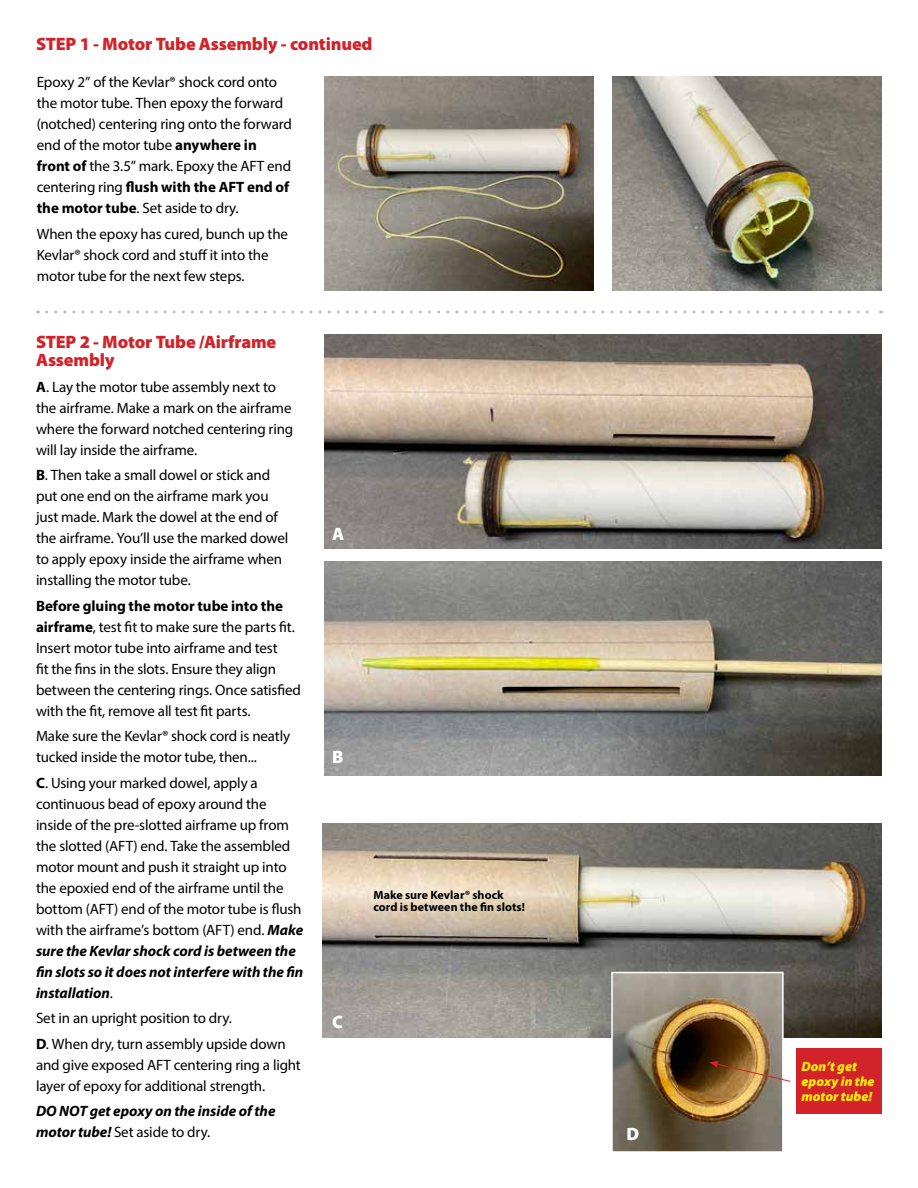
<style>
.page{position:relative;width:918px;height:1188px;background:#fff}
.page>*{position:absolute;margin:0;border:0;box-sizing:border-box;transform-origin:0 0}
.t1{font:900 18px/18px "Myriad Pro";letter-spacing:-.01em;color:#d2232a}
.t2{font:900 18px "Myriad Pro";color:#fff}
.t3{font:15px/21px "Myriad Pro";letter-spacing:-.01em;color:#000}
.t4{font:italic 700 15px/21px "Myriad Pro";letter-spacing:-.005em;color:#000}
.t5{font:italic 900 13.5px/15px "Myriad Pro";letter-spacing:.005em;color:#fff200}
.t6{font:700 12px/12px "Myriad Pro";letter-spacing:.005em;color:#000}
.s1{font-weight:700}
.s2{font-weight:700;font-style:italic}
.s3{font-weight:400;font-style:normal}
</style>
<div class="page">
<img style="left:324px;top:76px;width:270px;height:214px">
<img style="left:612px;top:76px;width:270px;height:214px">
<img style="left:324px;top:335px;width:558px;height:214px">
<img style="left:324px;top:562px;width:558px;height:213px">
<img style="left:323px;top:824px;width:559px;height:214px">
<img style="left:614px;top:975px;width:167px;height:175px">
<div style="left:611px;top:972px;width:173px;height:181px;border:2px solid #fff"></div>
<div style="left:797px;top:1048px;width:85px;height:66px;background:#d2232a"></div>
<svg style="left:46px;top:310px;width:835px;height:4px"></svg>
<svg style="left:709px;top:1061px;width:82px;height:21px"></svg>
<p class="t1" style="left:36px;top:34px;width:338px">STEP 1 - Motor Tube Assembly - continued</p>
<p class="t3" style="left:37px;top:72px;width:257px">Epoxy 2” of the Kevlar® shock cord onto the motor tube. Then epoxy the forward (notched) centering ring onto the forward end of the motor tube <span class="s1">anywhere in front of</span> the 3.5” mark. Epoxy the AFT end centering ring <span class="s1">flush with the AFT end of the motor tube</span>. Set aside to dry.</p>
<p class="t3" style="left:37px;top:223px;width:253px">When the epoxy has cured, bunch up the<br>Kevlar® shock cord and stuff it into the motor tube for the next few steps.</p>
<p class="t1" style="left:36px;top:332px;width:242px">STEP 2 - Motor Tube /Airframe<br>Assembly</p>
<p class="t3" style="left:36px;top:376px;width:259px"><span class="s1">A</span>. Lay the motor tube assembly next to the airframe. Make a mark on the airframe where the forward notched centering ring will lay inside the airframe.</p>
<p class="t3" style="left:36px;top:464px;width:254px"><span class="s1">B</span>. Then take a small dowel or stick and put one end on the airframe mark you just made. Mark the dowel at the end of the airframe. You’ll use the marked dowel to apply epoxy inside the airframe when installing the motor tube.</p>
<p class="t3" style="left:36px;top:595px;width:267px"><span class="s1">Before gluing the motor tube into the airframe</span>, test fit to make sure the parts fit.<br>Insert motor tube into airframe and test<br>fit the fins in the slots. Ensure they align between the centering rings. Once satisfied with the fit, remove all test fit parts.</p>
<p class="t3" style="left:36px;top:725px;width:256px">Make sure the Kevlar® shock cord is neatly tucked inside the motor tube, then...</p>
<p class="t3" style="left:36px;top:772px;width:269px"><span class="s1">C</span>. Using your marked dowel, apply a continuous bead of epoxy around the inside of the pre-slotted airframe up from the slotted (AFT) end. Take the assembled motor mount and push it straight up into the epoxied end of the airframe until the bottom (AFT) end of the motor tube is flush with the airframe’s bottom (AFT) end. <span class="s2">Make sure the Kevlar shock cord is between the fin slots so it does not interfere with the fin installation</span>.</p>
<p class="t3" style="left:36px;top:1005px;width:251px;line-height:25.5px">Set in an upright position to dry.<br><span class="s1">D</span>. When dry, turn assembly upside down</p>
<p class="t3" style="left:36px;top:1054px;width:266px">and give exposed AFT centering ring a light layer of epoxy for additional strength.</p>
<p class="t4" style="left:36px;top:1100px;width:241px">DO NOT get epoxy on the inside of the motor tube! <span class="s3">Set aside to dry.</span></p>
<p class="t2" style="left:332px;top:522px;width:14px">A</p>
<p class="t2" style="left:332px;top:745px;width:13px">B</p>
<p class="t2" style="left:332px;top:1010px;width:12px">C</p>
<p class="t6" style="left:374px;top:888px;width:153px">Make sure Kevlar® shock cord is between the fin slots!</p>
<p class="t2" style="left:626px;top:1122px;width:14px">D</p>
<p class="t5" style="left:801px;top:1059px;width:75px">Don’t get epoxy in the motor tube!</p>
</div>
